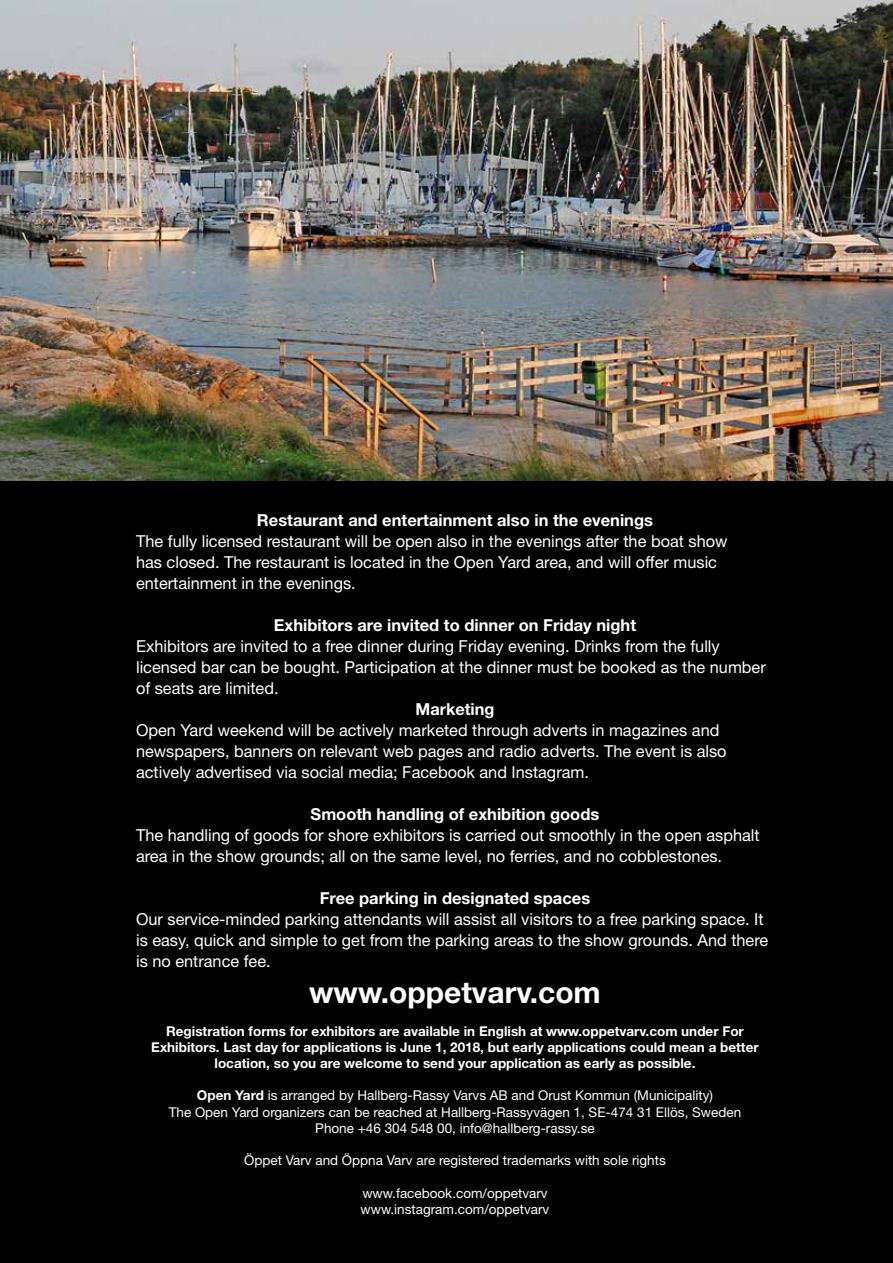
<style>
.page{position:relative;width:893px;height:1263px;background:#000}
.page>*{position:absolute;margin:0;border:0;box-sizing:border-box;transform-origin:0 0}
.t1{font:700 30px "Helvetica Neue";color:#fff}
.t2{font:16.5px/21px "Helvetica Neue";color:#fff}
.t3{font:700 16.5px "Helvetica Neue";color:#fff}
.t4{font:13.5px/16.2px "Helvetica Neue";color:#fff;text-align:center}
.t5{font:700 13.5px/16.2px "Helvetica Neue";color:#fff;text-align:center}
.s1{font-weight:700}
</style>
<div class="page">
<img style="left:0;top:0;width:893px;height:480px">
<p class="t3" style="left:257px;top:510px;width:398px">Restaurant and entertainment also in the evenings</p>
<p class="t2" style="left:136px;top:530px;width:593px">The fully licensed restaurant will be open also in the evenings after the boat show has closed. The restaurant is located in the Open Yard area, and will offer music entertainment in the evenings.</p>
<p class="t3" style="left:274px;top:615px;width:364px">Exhibitors are invited to dinner on Friday night</p>
<p class="t2" style="left:136px;top:635px;width:631px">Exhibitors are invited to a free dinner during Friday evening. Drinks from the fully licensed bar can be bought. Participation at the dinner must be booked as the number of seats are limited.</p>
<p class="t3" style="left:415px;top:699px;width:80px">Marketing</p>
<p class="t2" style="left:136px;top:719px;width:592px">Open Yard weekend will be actively marketed through adverts in magazines and newspapers, banners on relevant web pages and radio adverts. The event is also actively advertised via social media; Facebook and Instagram.</p>
<p class="t3" style="left:311px;top:804px;width:290px">Smooth handling of exhibition goods</p>
<p class="t2" style="left:136px;top:824px;width:625px">The handling of goods for shore exhibitors is carried out smoothly in the open asphalt area in the show grounds; all on the same level, no ferries, and no cobblestones.</p>
<p class="t3" style="left:320px;top:888px;width:272px">Free parking in designated spaces</p>
<p class="t2" style="left:136px;top:908px;width:634px">Our service-minded parking attendants will assist all visitors to a free parking space. It is easy, quick and simple to get from the parking areas to the show grounds. And there is no entrance fee.</p>
<h1 class="t1" style="left:309px;top:974px;width:293px">www.oppetvarv.com</h1>
<p class="t5" style="left:151px;top:1022px;width:609px">Registration forms for exhibitors are available in English at www.oppetvarv.com under For<br>Exhibitors. Last day for applications is June 1, 2018, but early applications could mean a better location, so you are welcome to send your application as early as possible.</p>
<p class="t4" style="left:169px;top:1087px;width:574px"><span class="s1">Open Yard</span> is arranged by Hallberg-Rassy Varvs AB and Orust Kommun (Municipality)<br>The Open Yard organizers can be reached at Hallberg-Rassyvägen 1, SE-474 31 Ellös, Sweden<br>Phone +46 304 548 00, info@hallberg-rassy.se</p>
<p class="t4" style="left:244px;top:1152px;width:423px">Öppet Varv and Öppna Varv are registered trademarks with sole rights</p>
<p class="t4" style="left:361px;top:1184px;width:190px;text-align:left">www.facebook.com/oppetvarv www.instagram.com/oppetvarv</p>
</div>
